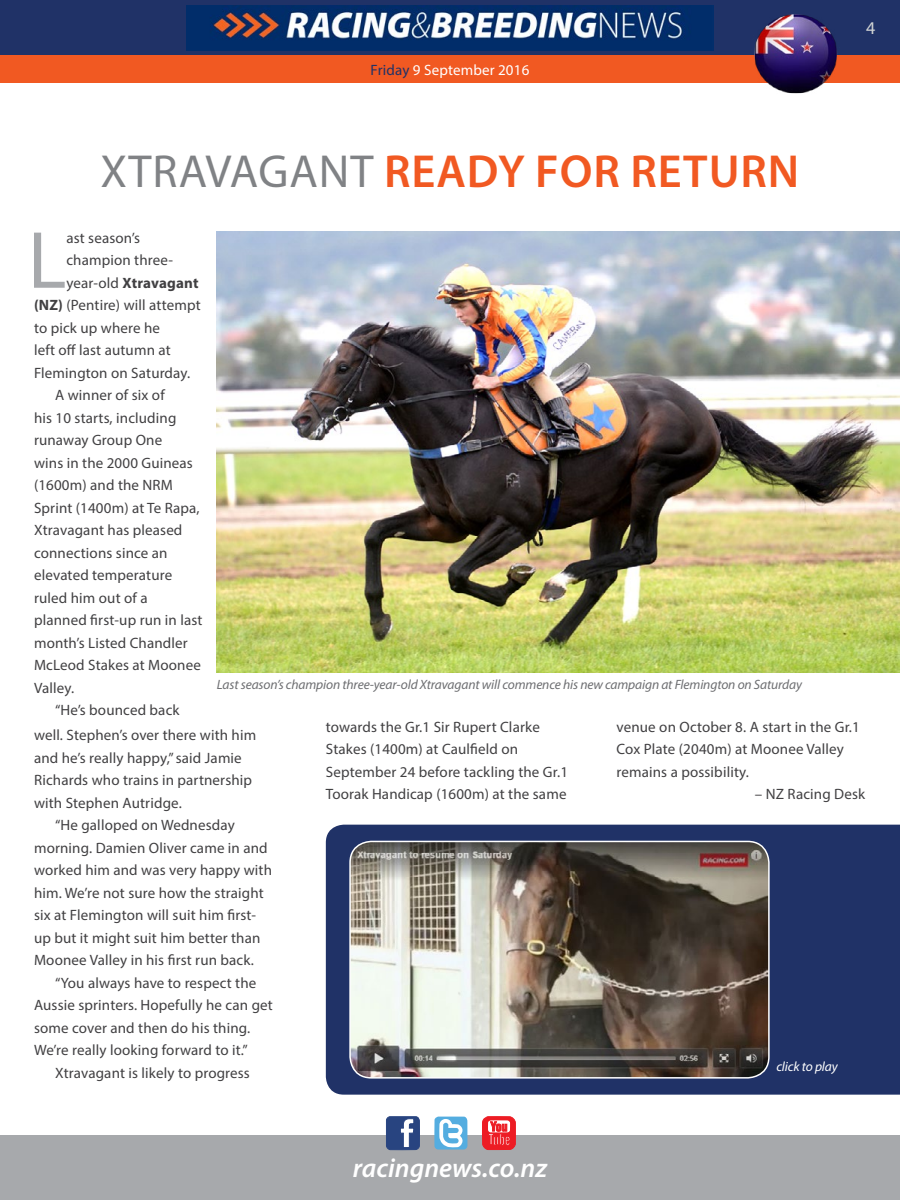
<style>
.page{position:relative;width:900px;height:1200px;background:#fff}
.page>*{position:absolute;margin:0;border:0;box-sizing:border-box;transform-origin:0 0}
.t1{font:81.75px "Myriad Pro";color:#a7a9ac}
.t2{font:46.5px "Myriad Pro";letter-spacing:.02em;color:#808285}
.t3{font:600 46.5px "Myriad Pro";color:#f15922}
.t4{font:italic 600 27px "Myriad Pro";color:#fff}
.t5{font:18px "Myriad Pro";color:#d1d4d4}
.t6{font:15px/22.5px "Myriad Pro";letter-spacing:.01em;color:#414042}
.t7{font:15px "Myriad Pro";letter-spacing:.01em;color:#fff}
.t8{font:700 15px "Myriad Pro";letter-spacing:.005em;color:#414042}
.t9{font:italic 13.5px "Myriad Pro";letter-spacing:-.01em;color:#6d6e71}
.t10{font:italic 13.5px "Myriad Pro";letter-spacing:-.01em;color:#fff}
.s1{color:#203267}
.s2{font-weight:600;color:#f15922}
.s3{font-weight:400}
.s4{font-weight:700}
</style>
<div class="page">
<div style="left:0;top:1136px;width:900px;height:64px;background:#a7a9ac"></div>
<svg style="left:386px;top:1117px;width:34px;height:33px"></svg>
<svg style="left:434px;top:1117px;width:33px;height:33px"></svg>
<svg style="left:482px;top:1116px;width:34px;height:34px"></svg>
<div style="left:0;top:0;width:900px;height:64px;background:#203267"></div>
<div style="left:0;top:56px;width:900px;height:27px;background:#f15922"></div>
<img style="left:187px;top:5px;width:526px;height:46px">
<img style="left:217px;top:231px;width:683px;height:442px">
<img style="left:752px;top:14px;width:88px;height:80px">
<div style="left:326px;top:825px;width:574px;height:270px;background:#203267"></div>
<img style="left:350px;top:841px;width:419px;height:237px">
<div style="left:349px;top:841px;width:421px;height:238px;border:2px solid #fff;border-radius:21px"></div>
<p class="t7" style="left:371px;top:61px;width:160px"><span class="s1">Friday</span> 9 September 2016</p>
<h2 class="t2" style="left:101px;top:143px;width:312px">Xtravagant <span class="s2">READ</span></h2>
<h2 class="t3" style="left:498px;top:142px;width:66px">Y FOR</h2>
<h2 class="t3" style="left:631px;top:142px;width:29px">RETURN</h2>
<h1 class="t1" style="left:28px;top:210px;width:40px">L</h1>
<p class="t6" style="left:66px;top:226px;width:75px">ast season’s</p>
<p class="t6" style="left:66px;top:249px;width:108px">champion three-</p>
<p class="t8" style="left:66px;top:273px;width:134px"><span class="s3">year-old</span> Xtravagant</p>
<p class="t6" style="left:34px;top:294px;width:168px"><span class="s4">(NZ)</span> (Pentire) will attempt</p>
<p class="t6" style="left:34px;top:316px;width:128px">to pick up where he</p>
<p class="t6" style="left:34px;top:339px;width:138px">left off last autumn at</p>
<p class="t6" style="left:34px;top:361px;width:158px">Flemington on Saturday.</p>
<p class="t6" style="left:55px;top:384px;width:112px">A winner of six of</p>
<p class="t6" style="left:34px;top:406px;width:144px">his 10 starts, including</p>
<p class="t6" style="left:34px;top:429px;width:130px">runaway Group One</p>
<p class="t6" style="left:34px;top:451px;width:160px">wins in the 2000 Guineas</p>
<p class="t6" style="left:34px;top:474px;width:140px">(1600m) and the NRM</p>
<p class="t6" style="left:34px;top:496px;width:167px">Sprint (1400m) at Te Rapa,</p>
<p class="t6" style="left:34px;top:519px;width:150px">Xtravagant has pleased</p>
<p class="t6" style="left:34px;top:541px;width:135px">connections since an</p>
<p class="t6" style="left:34px;top:564px;width:140px">elevated temperature</p>
<p class="t6" style="left:34px;top:586px;width:115px">ruled him out of a</p>
<p class="t6" style="left:34px;top:609px;width:170px">planned first-up run in last</p>
<p class="t6" style="left:34px;top:631px;width:155px">month’s Listed Chandler</p>
<p class="t6" style="left:34px;top:654px;width:168px">McLeod Stakes at Moonee</p>
<p class="t6" style="left:34px;top:676px;width:42px">Valley.</p>
<p class="t6" style="left:55px;top:699px;width:126px">“He’s bounced back</p>
<p class="t9" style="left:217px;top:676px;width:587px">Last season’s champion three-year-old Xtravagant will commence his new campaign at Flemington on Saturday</p>
<p class="t5" style="left:866px;top:17px;width:11px">4</p>
<p class="t6" style="left:34px;top:724px;width:224px">well. Stephen’s over there with him and he’s really happy,” said Jamie<br>Richards who trains in partnership with Stephen Autridge.</p>
<p class="t6" style="left:34px;top:814px;width:239px;text-indent:21px">“He galloped on Wednesday morning. Damien Oliver came in and worked him and was very happy with him. We’re not sure how the straight six at Flemington will suit him first&shy;up but it might suit him better than Moonee Valley in his first run back.</p>
<p class="t6" style="left:55px;top:971px;width:203px">“You always have to respect the</p>
<p class="t6" style="left:34px;top:994px;width:240px">Aussie sprinters. Hopefully he can get</p>
<p class="t6" style="left:34px;top:1016px;width:218px">some cover and then do his thing.</p>
<p class="t6" style="left:34px;top:1039px;width:215px">We’re really looking forward to it.”</p>
<p class="t6" style="left:55px;top:1061px;width:196px">Xtravagant is likely to progress</p>
<p class="t6" style="left:326px;top:715px;width:244px">towards the Gr.1 Sir Rupert Clarke Stakes (1400m) at Caulfield on September 24 before tackling the Gr.1<br>Toorak Handicap (1600m) at the same</p>
<p class="t6" style="left:617px;top:715px;width:245px">venue on October 8. A start in the Gr.1<br>Cox Plate (2040m) at Moonee Valley remains a possibility.</p>
<p class="t6" style="left:755px;top:783px;width:112px">– NZ Racing Desk</p>
<h3 class="t4" style="left:353px;top:1150px;width:196px">racingnews.co.nz</h3>
<p class="t10" style="left:776px;top:1058px;width:63px">click to play</p>
</div>
